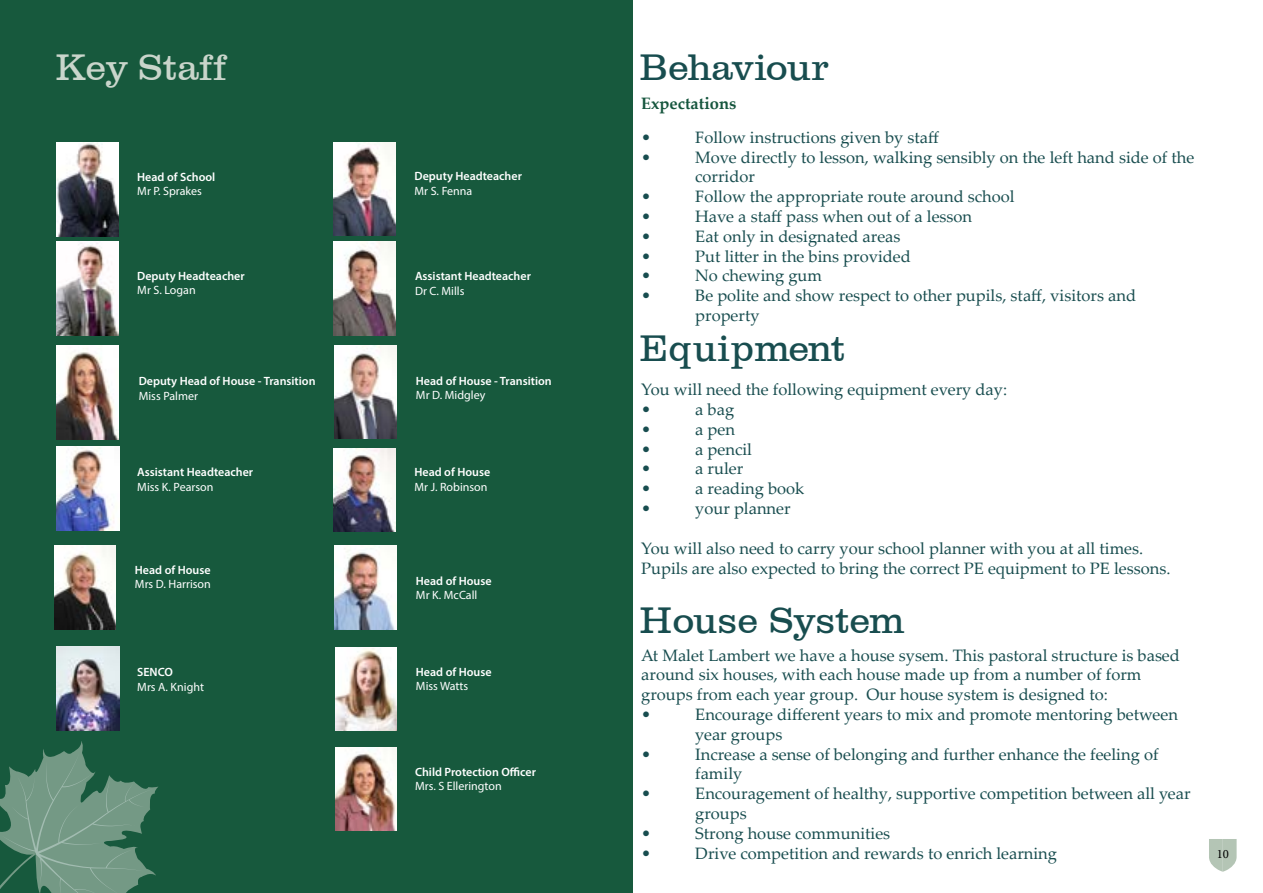
<style>
.page{position:relative;width:1263px;height:893px;background:#fff}
.page>*{position:absolute;margin:0;border:0;box-sizing:border-box;transform-origin:0 0}
.t1{font:38.1px "Canadian";color:#184d4f}
.t2{font:38.1px "Canadian";letter-spacing:-.025em;color:#184d4f}
.t3{font:38.1px "Canadian";color:#c9d5cb}
.t4{font:16.5px/19.8px "Palatino Linotype";color:#184d4f}
.t5{font:700 16.5px "Palatino Linotype";color:#16563e}
.t6{font:12.75px "Minion Pro";color:#000}
.t7{font:600 12px "Myriad Pro";color:#fff}
.t8{font:12px "Myriad Pro";color:#fff}
</style>
<div class="page">
<svg style="left:1209px;top:839px;width:27px;height:33px"></svg>
<div style="left:0;top:0;width:632px;height:893px;background:#17593d"></div>
<img style="left:56px;top:242px;width:62px;height:93px">
<img style="left:56px;top:143px;width:62px;height:93px">
<img style="left:334px;top:142px;width:62px;height:94px">
<img style="left:334px;top:242px;width:62px;height:93px">
<img style="left:56px;top:346px;width:62px;height:93px">
<img style="left:334px;top:345px;width:62px;height:94px">
<img style="left:56px;top:446px;width:64px;height:85px">
<img style="left:334px;top:448px;width:61px;height:83px">
<img style="left:334px;top:545px;width:62px;height:84px">
<img style="left:56px;top:647px;width:64px;height:84px">
<img style="left:54px;top:545px;width:62px;height:84px">
<img style="left:335px;top:647px;width:62px;height:84px">
<svg style="left:0;top:741px;width:158px;height:152px"></svg>
<img style="left:335px;top:747px;width:62px;height:84px">
<h1 class="t3" style="left:56px;top:44px;width:172px">Key Staff</h1>
<h1 class="t2" style="left:639px;top:44px;width:190px">Behaviour</h1>
<p class="t5" style="left:641px;top:91px;width:97px">Expectations</p>
<p class="t4" style="left:641px;top:127px;width:11px">•</p>
<p class="t4" style="left:695px;top:127px;width:245px">Follow instructions given by staff</p>
<p class="t4" style="left:641px;top:146px;width:11px">•</p>
<p class="t4" style="left:695px;top:146px;width:501px">Move directly to lesson, walking sensibly on the left hand side of the corridor</p>
<p class="t4" style="left:641px;top:186px;width:11px">•</p>
<p class="t4" style="left:695px;top:186px;width:321px">Follow the appropriate route around school</p>
<p class="t4" style="left:641px;top:206px;width:11px">•</p>
<p class="t4" style="left:695px;top:206px;width:278px">Have a staff pass when out of a lesson</p>
<p class="t4" style="left:641px;top:226px;width:11px">•</p>
<p class="t4" style="left:695px;top:226px;width:207px">Eat only in designated areas</p>
<p class="t4" style="left:641px;top:245px;width:11px">•</p>
<p class="t4" style="left:695px;top:245px;width:217px">Put litter in the bins provided</p>
<p class="t4" style="left:641px;top:265px;width:11px">•</p>
<p class="t4" style="left:695px;top:265px;width:128px">No chewing gum</p>
<p class="t4" style="left:641px;top:285px;width:11px">•</p>
<p class="t4" style="left:695px;top:285px;width:442px">Be polite and show respect to other pupils, staff, visitors and property</p>
<p class="t7" style="left:414px;top:169px;width:109px">Deputy Headteacher</p>
<p class="t8" style="left:414px;top:183px;width:59px">Mr S. Fenna</p>
<p class="t7" style="left:137px;top:169px;width:80px">Head of School</p>
<p class="t8" style="left:137px;top:184px;width:66px">Mr P. Sprakes</p>
<p class="t7" style="left:137px;top:268px;width:109px">Deputy Headteacher</p>
<p class="t8" style="left:137px;top:283px;width:60px">Mr S. Logan</p>
<p class="t7" style="left:415px;top:269px;width:117px">Assistant Headteacher</p>
<p class="t8" style="left:415px;top:283px;width:51px">Dr C. Mills</p>
<h1 class="t1" style="left:639px;top:325px;width:207px">Equipment</h1>
<p class="t7" style="left:139px;top:373px;width:178px">Deputy Head of House - Transition</p>
<p class="t8" style="left:139px;top:388px;width:61px">Miss Palmer</p>
<p class="t7" style="left:416px;top:373px;width:137px">Head of House - Transition</p>
<p class="t8" style="left:416px;top:387px;width:71px">Mr D. Midgley</p>
<p class="t4" style="left:641px;top:379px;width:367px">You will need the following equipment every day: •</p>
<p class="t4" style="left:695px;top:399px;width:40px">a bag</p>
<p class="t7" style="left:137px;top:465px;width:117px">Assistant Headteacher</p>
<p class="t8" style="left:137px;top:479px;width:78px">Miss K. Pearson</p>
<p class="t7" style="left:135px;top:562px;width:77px">Head of House</p>
<p class="t8" style="left:135px;top:577px;width:77px">Mrs D. Harrison</p>
<p class="t7" style="left:414px;top:465px;width:77px">Head of House</p>
<p class="t8" style="left:414px;top:479px;width:74px">Mr J. Robinson</p>
<p class="t7" style="left:416px;top:573px;width:77px">Head of House</p>
<p class="t8" style="left:416px;top:588px;width:63px">Mr K. McCall</p>
<p class="t4" style="left:641px;top:419px;width:11px">•</p>
<p class="t4" style="left:695px;top:419px;width:41px">a pen</p>
<p class="t4" style="left:641px;top:438px;width:11px">•</p>
<p class="t4" style="left:695px;top:438px;width:58px">a pencil</p>
<p class="t4" style="left:641px;top:458px;width:11px">•</p>
<p class="t4" style="left:695px;top:458px;width:50px">a ruler</p>
<p class="t4" style="left:641px;top:478px;width:11px">•</p>
<p class="t4" style="left:695px;top:478px;width:111px">a reading book</p>
<p class="t4" style="left:641px;top:498px;width:11px">•</p>
<p class="t4" style="left:695px;top:498px;width:97px">your planner</p>
<p class="t4" style="left:641px;top:537px;width:531px">You will also need to carry your school planner with you at all times.<br>Pupils are also expected to bring the correct PE equipment to PE lessons.</p>
<p class="t7" style="left:137px;top:665px;width:37px">SENCO</p>
<p class="t8" style="left:137px;top:679px;width:68px">Mrs A. Knight</p>
<p class="t7" style="left:416px;top:664px;width:77px">Head of House</p>
<p class="t8" style="left:416px;top:679px;width:54px">Miss Watts</p>
<h1 class="t1" style="left:639px;top:596px;width:267px">House System</h1>
<p class="t4" style="left:641px;top:644px;width:540px">At Malet Lambert we have a house sysem. This pastoral structure is based around six houses, with each house made up from a number of form groups from each year group. Our house system is designed to:<br>•</p>
<p class="t4" style="left:695px;top:704px;width:484px">Encourage different years to mix and promote mentoring between year groups</p>
<p class="t7" style="left:415px;top:764px;width:122px">Child Protection Officer</p>
<p class="t8" style="left:415px;top:779px;width:88px">Mrs. S Ellerington</p>
<p class="t4" style="left:641px;top:743px;width:11px">•</p>
<p class="t4" style="left:695px;top:743px;width:465px">Increase a sense of belonging and further enhance the feeling of family</p>
<p class="t4" style="left:641px;top:783px;width:11px">•</p>
<p class="t4" style="left:695px;top:783px;width:497px">Encouragement of healthy, supportive competition between all year groups</p>
<p class="t4" style="left:641px;top:823px;width:11px">•</p>
<p class="t4" style="left:695px;top:823px;width:196px">Strong house communities</p>
<p class="t4" style="left:641px;top:842px;width:11px">•</p>
<p class="t4" style="left:695px;top:842px;width:363px">Drive competition and rewards to enrich learning</p>
<p class="t6" style="left:1217px;top:845px;width:14px">10</p>
</div>
